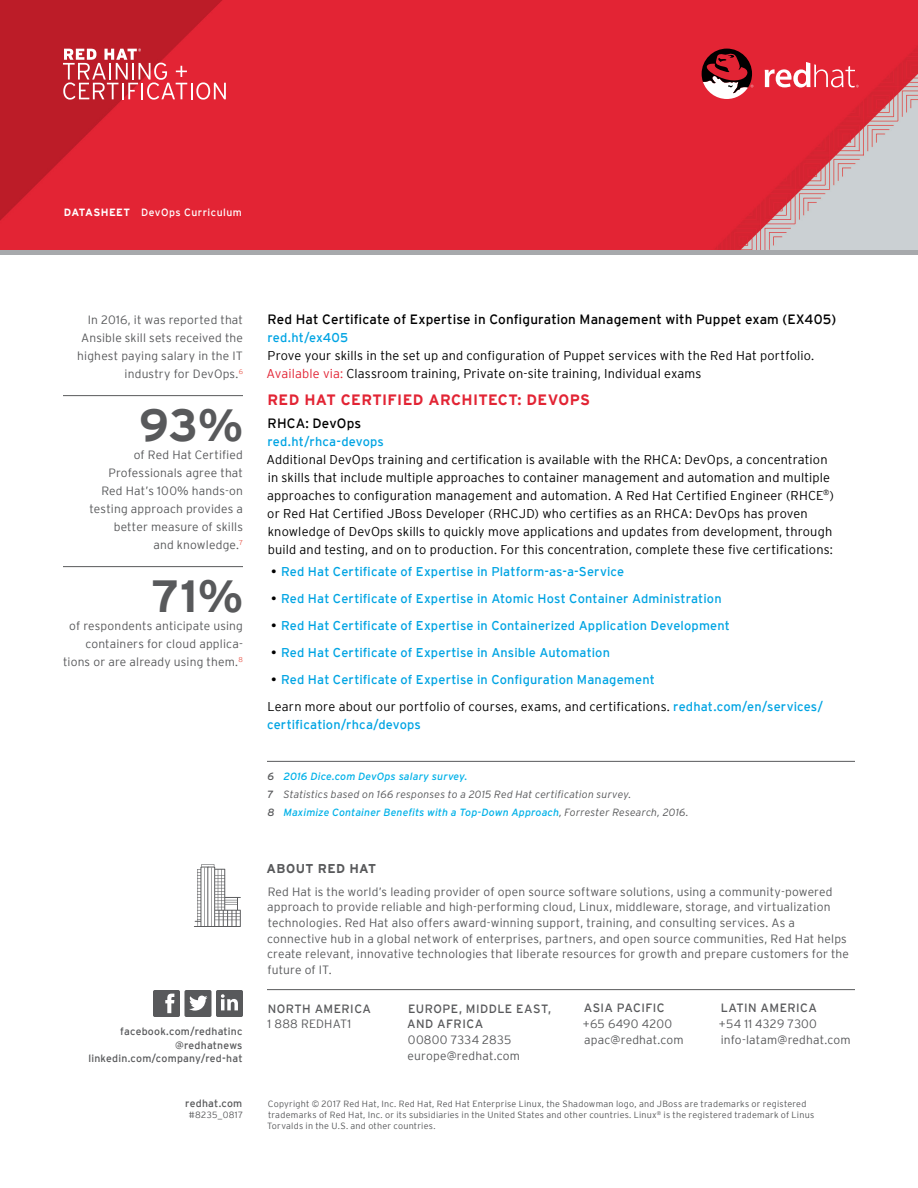
<style>
.page{position:relative;width:918px;height:1188px;background:#fff}
.page>*{position:absolute;margin:0;border:0;box-sizing:border-box;transform-origin:0 0}
.t1{font:700 45px "Interstate";color:#58595b}
.t2{font:700 15px "Interstate";letter-spacing:.025em;color:#e22434}
.t3{font:13.5px "Interstate";letter-spacing:.01em;color:#000}
.t4{font:300 12.75px/18px "Interstate";letter-spacing:.01em;color:#000}
.t5{font:12.75px/27px "Interstate";letter-spacing:.01em;color:#00a4e3}
.t6{font:700 12.75px "Interstate";letter-spacing:.03em;color:#58595b}
.t7{font:300 12px/18px "Interstate";letter-spacing:.015em;color:#58595b}
.t8{font:12px/15.8px "Interstate";letter-spacing:.035em;color:#58595b}
.t9{font:italic 300 10.5px/18px "Interstate";letter-spacing:.015em;color:#58595b}
.t10{font:10.5px/13.5px "Interstate";letter-spacing:.02em;color:#58595b;text-align:right}
.t11{font:10.5px "Interstate";letter-spacing:.045em;color:#fff}
.t12{font:300 9px/11.2px "Interstate";letter-spacing:.025em;color:#58595b}
.s1{font-weight:700}
.s2{color:#e22434}
.s3{color:#000}
.s4{font-weight:300;color:#000}
.s5{font-weight:400}
.s6{font-weight:400;color:#00b1e8}
</style>
<div class="page">
<img style="left:0;top:0;width:918px;height:250px">
<hr style="left:267px;top:989px;width:588px;height:1px;background:#58595b">
<svg style="left:153px;top:990px;width:90px;height:27px"></svg>
<svg style="left:63px;top:49px;width:163px;height:51px;background:#d94e59"></svg>
<svg style="left:194px;top:864px;width:47px;height:63px"></svg>
<hr style="left:63px;top:395px;width:180px;height:1px;background:#58595b">
<hr style="left:63px;top:566px;width:180px;height:1px;background:#58595b">
<hr style="left:267px;top:761px;width:588px;height:1px;background:#58595b">
<svg style="left:765px;top:62px;width:94px;height:25px"></svg>
<svg style="left:702px;top:49px;width:51px;height:50px"></svg>
<div style="left:0;top:250px;width:918px;height:5px;background:#a7a9ac"></div>
<p class="t11" style="left:64px;top:206px;width:180px"><span class="s1">DATASHEET</span> DevOps Curriculum</p>
<p class="t7" style="left:77px;top:311px;width:167px;text-align:right">In 2016, it was reported that<br>Ansible skill sets received the highest paying salary in the IT industry for DevOps.<sup>6</sup></p>
<h1 class="t1" style="left:139px;top:400px;width:105px">93%</h1>
<p class="t7" style="left:90px;top:464px;width:155px;text-align:right">Professionals agree that<br>Red Hat’s 100% hands-on testing approach provides a better measure of skills<br>and knowledge.<sup>7</sup></p>
<h1 class="t1" style="left:151px;top:571px;width:93px">71%</h1>
<p class="t7" style="left:63px;top:617px;width:181px;text-align:right">of respondents anticipate using containers for cloud applica&shy;tions or are already using them.<sup>8</sup></p>
<p class="t7" style="left:134px;top:446px;width:111px">of Red Hat Certified</p>
<p class="t10" style="left:88px;top:1024px;width:156px">facebook.com/redhatinc @redhatnews linkedin.com/company/red-hat</p>
<p class="t10" style="left:185px;top:1096px;width:59px">redhat.com</p>
<p class="t12" style="left:189px;top:1109px;width:56px">#8235_0817</p>
<p class="t3" style="left:268px;top:312px;width:570px">Red Hat Certificate of Expertise in Configuration Management with Puppet exam (EX405)</p>
<p class="t5" style="left:268px;top:324px;width:82px">red.ht/ex405</p>
<p class="t4" style="left:267px;top:346px;width:549px">Prove your skills in the set up and configuration of Puppet services with the Red Hat portfolio.<br><span class="s2">Available via:</span> Classroom training, Private on-site training, Individual exams</p>
<p class="t2" style="left:267px;top:391px;width:324px">RED HAT CERTIFIED ARCHITECT: DEVOPS</p>
<p class="t3" style="left:268px;top:415px;width:95px">RHCA: DevOps</p>
<p class="t5" style="left:268px;top:427px;width:118px">red.ht/rhca-devops</p>
<p class="t4" style="left:267px;top:450px;width:569px">Additional DevOps training and certification is available with the RHCA: DevOps, a concentration in skills that include multiple approaches to container management and automation and multiple approaches to configuration management and automation. A Red Hat Certified Engineer (RHCE<sup>®</sup>) or Red Hat Certified JBoss Developer (RHCJD) who certifies as an RHCA: DevOps has proven knowledge of DevOps skills to quickly move applications and updates from development, through build and testing, and on to production. For this concentration, complete these five certifications:</p>
<p class="t5" style="left:271px;top:558px;width:355px"><span class="s3">•</span> Red Hat Certificate of Expertise in Platform-as-a-Service</p>
<p class="t5" style="left:271px;top:585px;width:452px"><span class="s3">•</span> Red Hat Certificate of Expertise in Atomic Host Container Administration</p>
<p class="t5" style="left:271px;top:612px;width:460px"><span class="s3">•</span> Red Hat Certificate of Expertise in Containerized Application Development</p>
<p class="t5" style="left:271px;top:639px;width:341px"><span class="s3">•</span> Red Hat Certificate of Expertise in Ansible Automation</p>
<p class="t5" style="left:268px;top:666px;width:557px"><span class="s3">•</span> Red Hat Certificate of Expertise in Configuration Management<br><span class="s4">Learn more about our portfolio of courses, exams, and certifications.</span> redhat.com/en/services/</p>
<p class="t5" style="left:267px;top:711px;width:155px">certification/rhca/devops</p>
<p class="t9" style="left:267px;top:767px;width:423px"><span class="s5">6</span> <span class="s6">2016 Dice.com DevOps salary survey.<br></span><span class="s5">7</span> Statistics based on 166 responses to a 2015 Red Hat certification survey.<br><span class="s5">8</span> <span class="s6">Maximize Container Benefits with a Top-Down Approach</span>, Forrester Research, 2016.</p>
<p class="t6" style="left:267px;top:861px;width:111px">ABOUT RED HAT</p>
<p class="t7" style="left:267px;top:883px;width:584px;line-height:15.8px">Red Hat is the world’s leading provider of open source software solutions, using a community-powered approach to provide reliable and high-performing cloud, Linux, middleware, storage, and virtualization technologies. Red Hat also offers award-winning support, training, and consulting services. As a connective hub in a global network of enterprises, partners, and open source communities, Red Hat helps create relevant, innovative technologies that liberate resources for growth and prepare customers for the future of IT.</p>
<p class="t8" style="left:268px;top:1000px;width:105px">NORTH AMERICA</p>
<p class="t7" style="left:268px;top:1015px;width:85px">1 888 REDHAT1</p>
<p class="t8" style="left:407px;top:1000px;width:145px">EUROPE, MIDDLE EAST,<br>AND AFRICA</p>
<p class="t7" style="left:408px;top:1032px;width:114px;line-height:15.8px">00800 7334 2835 europe@redhat.com</p>
<p class="t8" style="left:584px;top:1000px;width:83px">ASIA PACIFIC</p>
<p class="t7" style="left:583px;top:1016px;width:102px;line-height:15.8px">+65 6490 4200 apac@redhat.com</p>
<p class="t8" style="left:721px;top:1000px;width:98px">LATIN AMERICA</p>
<p class="t7" style="left:719px;top:1016px;width:133px;line-height:15.8px">+54 11 4329 7300 info-latam@redhat.com</p>
<p class="t12" style="left:267px;top:1098px;width:549px">Copyright © 2017 Red Hat, Inc. Red Hat, Red Hat Enterprise Linux, the Shadowman logo, and JBoss are trademarks or registered trademarks of Red Hat, Inc. or its subsidiaries in the United States and other countries. Linux<sup>®</sup> is the registered trademark of Linus<br>Torvalds in the U.S. and other countries.</p>
</div>
